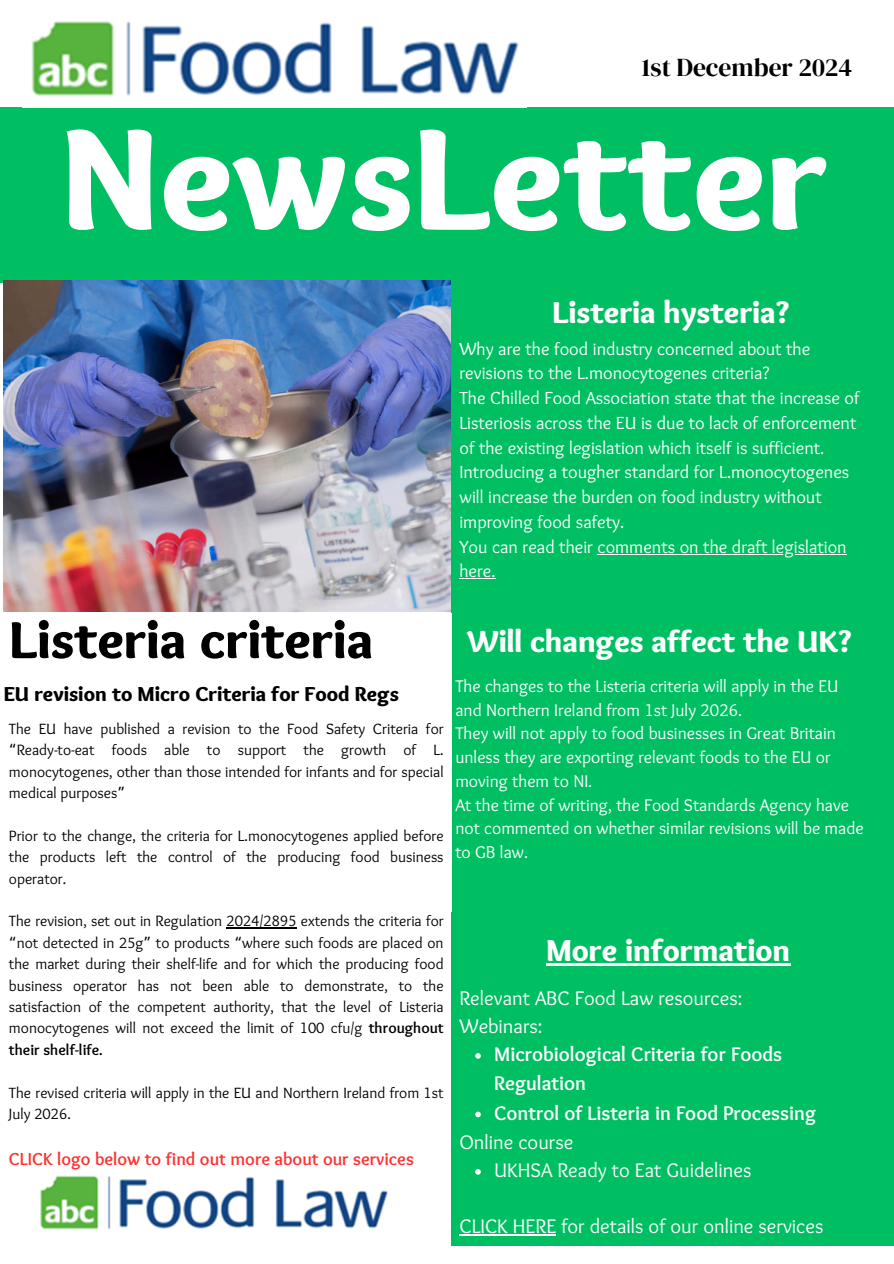
<style>
.page{position:relative;width:894px;height:1264px;background:#fff}
.page>*{position:absolute;margin:0;border:0;box-sizing:border-box;transform-origin:0 0}
.t1{font:900 150px "Sukar";color:#fff}
.t2{font:900 54px "Sukar";color:#000}
.t3{font:900 31.5px "Sukar";color:#fff}
.t4{font:25.5px "DM Serif Display";color:#000}
.t5{font:900 21px "Sukar";color:#000}
.t6{font:20.4px/28.2px "Sukar";color:#fff}
.t7{font:700 20.4px/29.2px "Sukar";color:#fff}
.t8{font:18.15px/24.8px "Sukar";color:#fff}
.t9{font:700 18px "Sukar";color:#ff3131}
.t10{font:17.55px/23.7px "Sukar";color:#fff}
.t11{font:15.45px/21.3px "Sukar";color:#000;text-align:justify}
.s1{font-family:"Noto Sans Gurmukhi"}
.s2{font-weight:700}
</style>
<div class="page">
<div style="left:0;top:107px;width:893px;height:176px;background:#00bf63"></div>
<div style="left:451px;top:281px;width:442px;height:331px;background:#00bf63"></div>
<div style="left:451px;top:607px;width:442px;height:304px;background:#00bf63"></div>
<div style="left:451px;top:911px;width:442px;height:334px;background:#00bf63"></div>
<img style="left:4px;top:281px;width:446px;height:331px">
<img style="left:32px;top:21px;width:487px;height:75px">
<img style="left:40px;top:1175px;width:348px;height:55px">
<hr style="left:226px;top:927px;width:70px;height:1px;background:#000">
<hr style="left:597px;top:553px;width:249px;height:1px;background:#fff">
<hr style="left:459px;top:578px;width:36px;height:1px;background:#fff">
<svg style="left:475px;top:1053px;width:5px;height:5px"></svg>
<svg style="left:475px;top:1111px;width:5px;height:6px"></svg>
<svg style="left:475px;top:1169px;width:5px;height:5px"></svg>
<hr style="left:459px;top:1234px;width:97px;height:1px;background:#fff">
<hr style="left:546px;top:963px;width:244px;height:2px;background:#fff">
<p class="t4" style="left:641px;top:50px;width:212px">1st December 2024</p>
<p class="t1" style="left:60px;top:92px;width:768px">NewsLetter</p>
<h2 class="t3" style="left:552px;top:294px;width:238px">Listeria hysteria?</h2>
<p class="t8" style="left:459px;top:337px;width:352px">Why are the food industry concerned about the revisions to the L.monocytogenes criteria?</p>
<h3 class="t8" style="left:459px;top:387px;width:401px">The Chilled Food Association state that the increase of<br>Listeriosis across the EU is due to lack of enforcement of the existing legislation which itself is sufficient.</h3>
<p class="t8" style="left:459px;top:461px;width:391px">Introducing a tougher standard for L.monocytogenes will increase the burden on food industry without improving food safety.</p>
<p class="t8" style="left:459px;top:535px;width:389px">You can read their comments on the draft legislation</p>
<p class="t8" style="left:459px;top:560px;width:38px">here.</p>
<h4 class="t2" style="left:9px;top:608px;width:365px">Listeria criteria</h4>
<h1 class="t5" style="left:4px;top:681px;width:396px">EU revision to Micro Criteria for Food Regs</h1>
<p class="t11" style="left:9px;top:719px;width:436px">The EU have published a revision to the Food Safety Criteria for <span class="s1">“</span>Ready-to-eat foods able to support the growth of L. monocytogenes, other than those intended for infants and for special medical purposes<span class="s1">”</span></p>
<h3 class="t11" style="left:9px;top:826px;width:436px">Prior to the change, the criteria for L.monocytogenes applied before the products left the control of the producing food business operator.</h3>
<p class="t11" style="left:9px;top:911px;width:436px">The revision, set out in Regulation 2024/2895 extends the criteria for <span class="s1">“</span>not detected in 25g<span class="s1">”</span> to products <span class="s1">“</span>where such foods are placed on the market during their shelf-life and for which the producing food business operator has not been able to demonstrate, to the satisfaction of the competent authority, that the level of Listeria monocytogenes will not exceed the limit of 100 cfu/g <span class="s2">throughout their shelf-life.</span></p>
<p class="t11" style="left:9px;top:1082px;width:436px">The revised criteria will apply in the EU and Northern Ireland from 1st<br>July 2026.</p>
<p class="t9" style="left:9px;top:1148px;width:406px">CLICK logo below to find out more about our services</p>
<h5 class="t3" style="left:467px;top:623px;width:385px">Will changes affect the UK?</h5>
<p class="t10" style="left:455px;top:675px;width:384px">The changes to the Listeria criteria will apply in the EU and Northern Ireland from 1st July 2026.</p>
<h6 class="t10" style="left:455px;top:723px;width:382px">They will not apply to food businesses in Great Britain unless they are exporting relevant foods to the EU or moving them to NI.</h6>
<p class="t10" style="left:455px;top:794px;width:409px">At the time of writing, the Food Standards Agency have not commented on whether similar revisions will be made to GB law.</p>
<h6 class="t3" style="left:546px;top:932px;width:245px">More information</h6>
<p class="t6" style="left:459px;top:985px;width:284px">Relevant ABC Food Law resources:<br>Webinars:</p>
<p class="t7" style="left:494px;top:1041px;width:289px">Microbiological Criteria for Foods<br>Regulation</p>
<p class="t7" style="left:494px;top:1099px;width:323px">Control of Listeria in Food Processing</p>
<p class="t6" style="left:459px;top:1129px;width:115px">Online course</p>
<p class="t6" style="left:494px;top:1157px;width:258px">UKHSA Ready to Eat Guidelines</p>
<h3 class="t6" style="left:459px;top:1213px;width:365px">CLICK HERE for details of our online services</h3>
</div>
